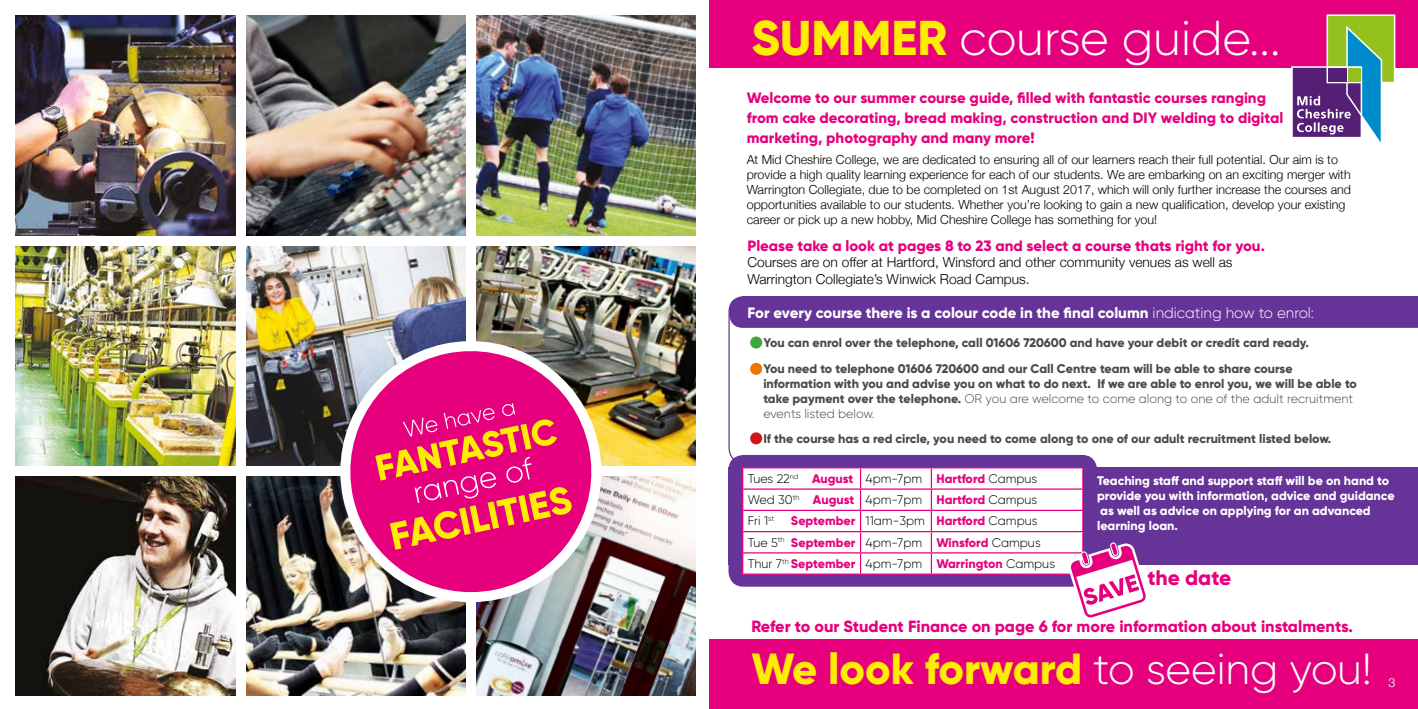
<style>
.page{position:relative;width:1418px;height:709px;background:#fff}
.page>*{position:absolute;margin:0;border:0;box-sizing:border-box;transform-origin:0 0}
.t1{font:300 48.75px "Gilroy";color:#fff}
.t2{font:800 43.38px "Gilroy";color:#ffed00}
.t3{font:800 21px "Gilroy";color:#e6007d}
.t4{font:800 16.25px "Gilroy";color:#e6007d}
.t5{font:800 15px/20px "Gilroy";color:#e6007d}
.t6{font:800 15px "Gilroy";color:#fff}
.t7{font:300 13.75px/16.5px "Helvetica Neue";color:#000}
.t8{font:300 12.5px/15px "Helvetica Neue";color:#000}
.t9{font:800 12.5px/15px "Gilroy";color:#4a4a49}
.t10{font:800 12.5px/15px "Gilroy";color:#fff}
.t11{font:800 12.5px/21.2px "Gilroy";color:#e6007d}
.t12{font:300 12.5px/21.2px "Gilroy";color:#000;text-align:justify}
.t13{font:300 12.5px "Helvetica Neue LT Std";color:#fff}
.s1{font-weight:800;color:#ffed00}
.s2{font-weight:300}
.s3{font-weight:800;color:#e6007d}
.s4{font-weight:300;color:#000}
.s5{font-weight:300;color:#fff}
</style>
<div class="page">
<div style="left:709px;top:0;width:708px;height:67px;background:#e6007d"></div>
<div style="left:729px;top:296px;width:688px;height:32px;background:#639"></div>
<div style="left:728px;top:467px;width:689px;height:98px;background:#639"></div>
<div style="left:728px;top:455px;width:369px;height:131px;background:#639;border-radius:15px"></div>
<div style="left:709px;top:640px;width:708px;height:69px;background:#e6007d"></div>
<svg style="left:1291px;top:14px;width:104px;height:129px"></svg>
<img style="left:16px;top:16px;width:219px;height:219px">
<img style="left:246px;top:16px;width:219px;height:219px">
<img style="left:476px;top:16px;width:219px;height:219px">
<img style="left:16px;top:246px;width:219px;height:219px">
<img style="left:246px;top:246px;width:219px;height:219px">
<img style="left:476px;top:246px;width:219px;height:219px">
<img style="left:16px;top:476px;width:219px;height:219px">
<img style="left:246px;top:476px;width:219px;height:219px">
<img style="left:476px;top:476px;width:219px;height:219px">
<hr style="left:860px;top:467px;width:71px;height:1px;background:#e6007d">
<hr style="left:931px;top:467px;width:152px;height:1px;background:#e6007d">
<hr style="left:742px;top:467px;width:118px;height:1px;background:#e6007d">
<svg style="left:742px;top:468px;width:404px;height:150px"></svg>
<svg style="left:750px;top:336px;width:12px;height:12px"></svg>
<svg style="left:750px;top:432px;width:12px;height:12px"></svg>
<svg style="left:750px;top:363px;width:12px;height:12px"></svg>
<img style="left:334px;top:334px;width:274px;height:275px">
<svg style="left:375px;top:403px;width:197px;height:146px;background:#eb316a"></svg>
<h1 class="t1" style="left:751px;top:8px;width:530px"><span class="s1">SUMMER</span> course guide...</h1>
<p class="t5" style="left:746px;top:87px;width:538px">Welcome to our summer course guide, filled with fantastic courses ranging from cake decorating, bread making, construction and DIY welding to digital marketing, photography and many more!</p>
<p class="t8" style="left:746px;top:152px;width:606px">At Mid Cheshire College, we are dedicated to ensuring all of our learners reach their full potential. Our aim is to provide a high quality learning experience for each of our students. We are embarking on an exciting merger with Warrington Collegiate, due to be completed on 1st August 2017, which will only further increase the courses and opportunities available to our students. Whether you’re looking to gain a new qualification, develop your existing career or pick up a new hobby, Mid Cheshire College has something for you!</p>
<p class="t5" style="left:747px;top:235px;width:519px">Please take a look at pages 8 to 23 and select a course thats right for you.</p>
<p class="t7" style="left:747px;top:253px;width:486px">Courses are on offer at Hartford, Winsford and other community venues as well as<br>Warrington Collegiate’s Winwick Road Campus.</p>
<p class="t6" style="left:747px;top:303px;width:568px">For every course there is a colour code in the final column <span class="s2">indicating how to enrol:</span></p>
<p class="t9" style="left:763px;top:329px;width:547px;line-height:25.6px">You can enrol over the telephone, call 01606 720600 and have your debit or credit card ready.<br>You need to telephone 01606 720600 and our Call Centre team will be able to share course</p>
<p class="t9" style="left:763px;top:375px;width:595px">information with you and advise you on what to do next. If we are able to enrol you, we will be able to take payment over the telephone. <span class="s2">OR you are welcome to come along to one of the adult recruitment events listed below.</span></p>
<p class="t9" style="left:763px;top:431px;width:569px">If the course has a red circle, you need to come along to one of our adult recruitment listed below.</p>
<p class="t12" style="left:747px;top:467px;width:291px">Tues 22<sup>nd</sup> <span class="s3">August</span> 4pm-7pm <span class="s3">Hartford</span> Campus Wed 30<sup>th</sup> <span class="s3">August</span> 4pm-7pm <span class="s3">Hartford</span> Campus Fri 1<sup>st</sup></p>
<p class="t11" style="left:747px;top:510px;width:309px;text-indent:43px">September <span class="s4">11am-3pm</span> Hartford <span class="s4">Campus<br>Tue 5</span><sup>th</sup> September <span class="s4">4pm-7pm</span> Winsford <span class="s4">Campus<br>Thur 7</span><sup>th</sup> September <span class="s4">4pm-7pm</span> Warrington <span class="s4">Campus</span></p>
<p class="t10" style="left:1097px;top:473px;width:299px">Teaching staff and support staff will be on hand to provide you with information, advice and guidance as well as advice on applying for an advanced learning loan.</p>
<h3 class="t3" style="left:1147px;top:564px;width:85px">the date</h3>
<h3 class="t4" style="left:751px;top:615px;width:603px">Refer to our Student Finance on page 6 for more information about instalments.</h3>
<h2 class="t2" style="left:751px;top:642px;width:622px">We look forward <span class="s5">to seeing you!</span></h2>
<p class="t13" style="left:1388px;top:674px;width:8px">3</p>
</div>
